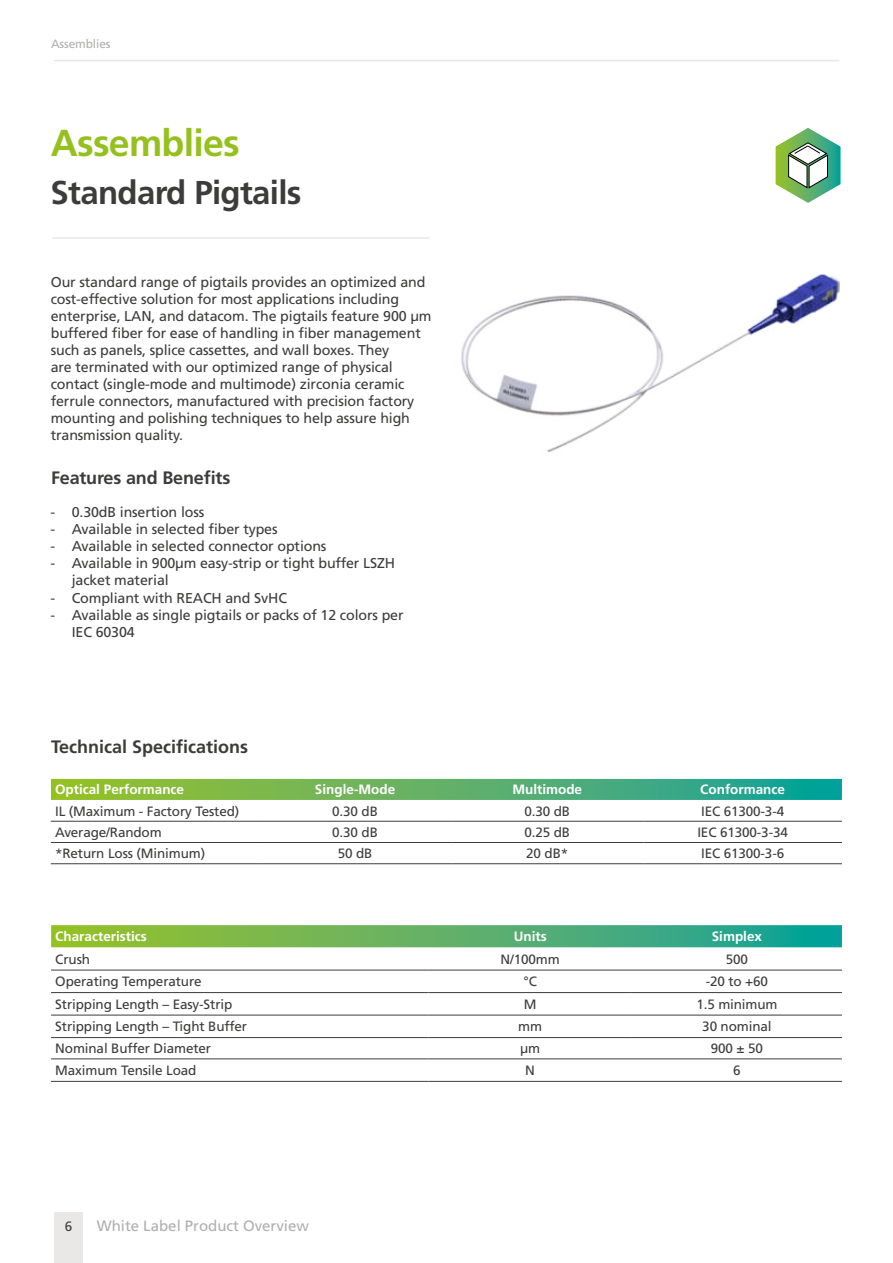
<style>
.page{position:relative;width:893px;height:1263px;background:#fff}
.page>*{position:absolute;margin:0;border:0;box-sizing:border-box;transform-origin:0 0}
.t1{font:700 37.5px "Frutiger LT Std";letter-spacing:-.02em;color:#95c11f}
.t2{font:700 33px "Frutiger LT Std";letter-spacing:-.02em;color:#3c3c3b}
.t3{font:700 18px "Frutiger LT Std";color:#3c3c3b}
.t4{font:15px "Frutiger LT Std";color:#afafaf}
.t5{font:14.25px/17.1px "Frutiger LT Std";letter-spacing:-.01em;color:#3c3c3b}
.t6{font:13.5px "Frutiger LT Std";letter-spacing:-.01em;color:#3c3c3b}
.t7{font:700 13.5px "Frutiger LT Std";color:#fff}
.t8{font:12px "Frutiger LT Std";letter-spacing:-.01em;color:#b0afae}
</style>
<div class="page">
<hr style="left:54px;top:60px;width:785px;height:1px;background:#eae8e7">
<img style="left:461px;top:274px;width:379px;height:179px">
<svg style="left:775px;top:128px;width:66px;height:75px"></svg>
<svg style="left:51px;top:779px;width:791px;height:21px;background:#5bb065"></svg>
<hr style="left:51px;top:821px;width:208px;height:1px;background:#3c3c3b">
<hr style="left:259px;top:821px;width:192px;height:1px;background:#3c3c3b">
<hr style="left:451px;top:821px;width:192px;height:1px;background:#3c3c3b">
<hr style="left:643px;top:821px;width:199px;height:1px;background:#3c3c3b">
<hr style="left:51px;top:842px;width:208px;height:1px;background:#3c3c3b">
<hr style="left:259px;top:842px;width:192px;height:1px;background:#3c3c3b">
<hr style="left:451px;top:842px;width:192px;height:1px;background:#3c3c3b">
<hr style="left:643px;top:842px;width:199px;height:1px;background:#3c3c3b">
<hr style="left:51px;top:863px;width:208px;height:1px;background:#3c3c3b">
<hr style="left:259px;top:863px;width:192px;height:1px;background:#3c3c3b">
<hr style="left:451px;top:863px;width:192px;height:1px;background:#3c3c3b">
<hr style="left:643px;top:863px;width:199px;height:1px;background:#3c3c3b">
<svg style="left:51px;top:925px;width:791px;height:22px;background:#5cb166"></svg>
<hr style="left:51px;top:970px;width:377px;height:1px;background:#3c3c3b">
<hr style="left:428px;top:970px;width:204px;height:1px;background:#3c3c3b">
<hr style="left:632px;top:970px;width:210px;height:1px;background:#3c3c3b">
<hr style="left:51px;top:992px;width:377px;height:1px;background:#3c3c3b">
<hr style="left:428px;top:992px;width:204px;height:1px;background:#3c3c3b">
<hr style="left:632px;top:992px;width:210px;height:1px;background:#3c3c3b">
<hr style="left:51px;top:1015px;width:377px;height:1px;background:#3c3c3b">
<hr style="left:428px;top:1015px;width:204px;height:1px;background:#3c3c3b">
<hr style="left:632px;top:1015px;width:210px;height:1px;background:#3c3c3b">
<hr style="left:51px;top:1037px;width:377px;height:1px;background:#3c3c3b">
<hr style="left:428px;top:1037px;width:204px;height:1px;background:#3c3c3b">
<hr style="left:632px;top:1037px;width:210px;height:1px;background:#3c3c3b">
<hr style="left:51px;top:1058px;width:377px;height:1px;background:#3c3c3b">
<hr style="left:428px;top:1058px;width:204px;height:1px;background:#3c3c3b">
<hr style="left:632px;top:1058px;width:210px;height:1px;background:#3c3c3b">
<hr style="left:51px;top:1081px;width:377px;height:1px;background:#3c3c3b">
<hr style="left:428px;top:1081px;width:204px;height:1px;background:#3c3c3b">
<hr style="left:632px;top:1081px;width:210px;height:1px;background:#3c3c3b">
<hr style="left:52px;top:237px;width:378px;height:2px;background:#eae8e7">
<div style="left:54px;top:1212px;width:29px;height:51px;background:#eae8e7"></div>
<p class="t8" style="left:51px;top:38px;width:61px">Assemblies</p>
<h1 class="t1" style="left:51px;top:127px;width:191px">Assemblies</h1>
<h2 class="t2" style="left:50px;top:179px;width:253px">Standard Pigtails</h2>
<p class="t5" style="left:51px;top:274px;width:382px">Our standard range of pigtails provides an optimized and cost-effective solution for most applications including enterprise, LAN, and datacom. The pigtails feature 900 µm buffered fiber for ease of handling in fiber management such as panels, splice cassettes, and wall boxes. They<br>are terminated with our optimized range of physical contact (single-mode and multimode) zirconia ceramic ferrule connectors, manufactured with precision factory mounting and polishing techniques to help assure high transmission quality.</p>
<p class="t3" style="left:51px;top:470px;width:181px">Features and Benefits</p>
<p class="t5" style="left:50px;top:505px;width:155px">- 0.30dB insertion loss</p>
<p class="t5" style="left:50px;top:522px;width:229px">- Available in selected fiber types</p>
<p class="t5" style="left:50px;top:539px;width:277px">- Available in selected connector options</p>
<p class="t5" style="left:72px;top:556px;width:325px;text-indent:-21px">- Available in 900μm easy-strip or tight buffer LSZH jacket material</p>
<p class="t5" style="left:50px;top:590px;width:238px">- Compliant with REACH and SvHC</p>
<p class="t5" style="left:72px;top:607px;width:333px;text-indent:-21px">- Available as single pigtails or packs of 12 colors per<br>IEC 60304</p>
<p class="t3" style="left:51px;top:740px;width:199px">Technical Specifications</p>
<p class="t7" style="left:55px;top:784px;width:131px">Optical Performance</p>
<p class="t7" style="left:315px;top:784px;width:82px">Single-Mode</p>
<p class="t7" style="left:512px;top:784px;width:71px">Multimode</p>
<p class="t7" style="left:700px;top:784px;width:86px">Conformance</p>
<p class="t6" style="left:55px;top:805px;width:186px">IL (Maximum - Factory Tested)</p>
<p class="t6" style="left:332px;top:805px;width:47px">0.30 dB</p>
<p class="t6" style="left:524px;top:805px;width:47px">0.30 dB</p>
<p class="t6" style="left:701px;top:805px;width:85px">IEC 61300-3-4</p>
<p class="t6" style="left:55px;top:827px;width:108px">Average/Random</p>
<p class="t6" style="left:332px;top:827px;width:47px">0.30 dB</p>
<p class="t6" style="left:524px;top:827px;width:47px">0.25 dB</p>
<p class="t6" style="left:697px;top:827px;width:92px">IEC 61300-3-34</p>
<p class="t6" style="left:55px;top:848px;width:152px">*Return Loss (Minimum)</p>
<p class="t6" style="left:338px;top:848px;width:36px">50 dB</p>
<p class="t6" style="left:526px;top:848px;width:44px">20 dB*</p>
<p class="t6" style="left:701px;top:848px;width:85px">IEC 61300-3-6</p>
<p class="t7" style="left:55px;top:931px;width:93px">Characteristics</p>
<p class="t7" style="left:514px;top:931px;width:34px">Units</p>
<p class="t7" style="left:712px;top:931px;width:52px">Simplex</p>
<p class="t6" style="left:55px;top:953px;width:36px">Crush</p>
<p class="t6" style="left:501px;top:953px;width:61px">N/100mm</p>
<p class="t6" style="left:726px;top:953px;width:24px">500</p>
<p class="t6" style="left:55px;top:976px;width:148px">Operating Temperature</p>
<p class="t6" style="left:523px;top:976px;width:15px">°C</p>
<p class="t6" style="left:706px;top:976px;width:64px">-20 to +60</p>
<p class="t6" style="left:55px;top:998px;width:178px">Stripping Length – Easy-Strip</p>
<p class="t6" style="left:524px;top:998px;width:14px">M</p>
<p class="t6" style="left:696px;top:998px;width:83px">1.5 minimum</p>
<p class="t6" style="left:55px;top:1021px;width:193px">Stripping Length – Tight Buffer</p>
<p class="t6" style="left:518px;top:1021px;width:25px">mm</p>
<p class="t6" style="left:702px;top:1021px;width:71px">30 nominal</p>
<p class="t6" style="left:55px;top:1043px;width:157px">Nominal Buffer Diameter</p>
<p class="t6" style="left:520px;top:1043px;width:22px">µm</p>
<p class="t6" style="left:711px;top:1043px;width:54px">900 ± 50</p>
<p class="t6" style="left:55px;top:1065px;width:143px">Maximum Tensile Load</p>
<p class="t6" style="left:525px;top:1065px;width:11px">N</p>
<p class="t6" style="left:733px;top:1065px;width:9px">6</p>
<p class="t6" style="left:65px;top:1221px;width:9px">6</p>
<p class="t4" style="left:97px;top:1220px;width:214px">White Label Product Overview</p>
</div>
